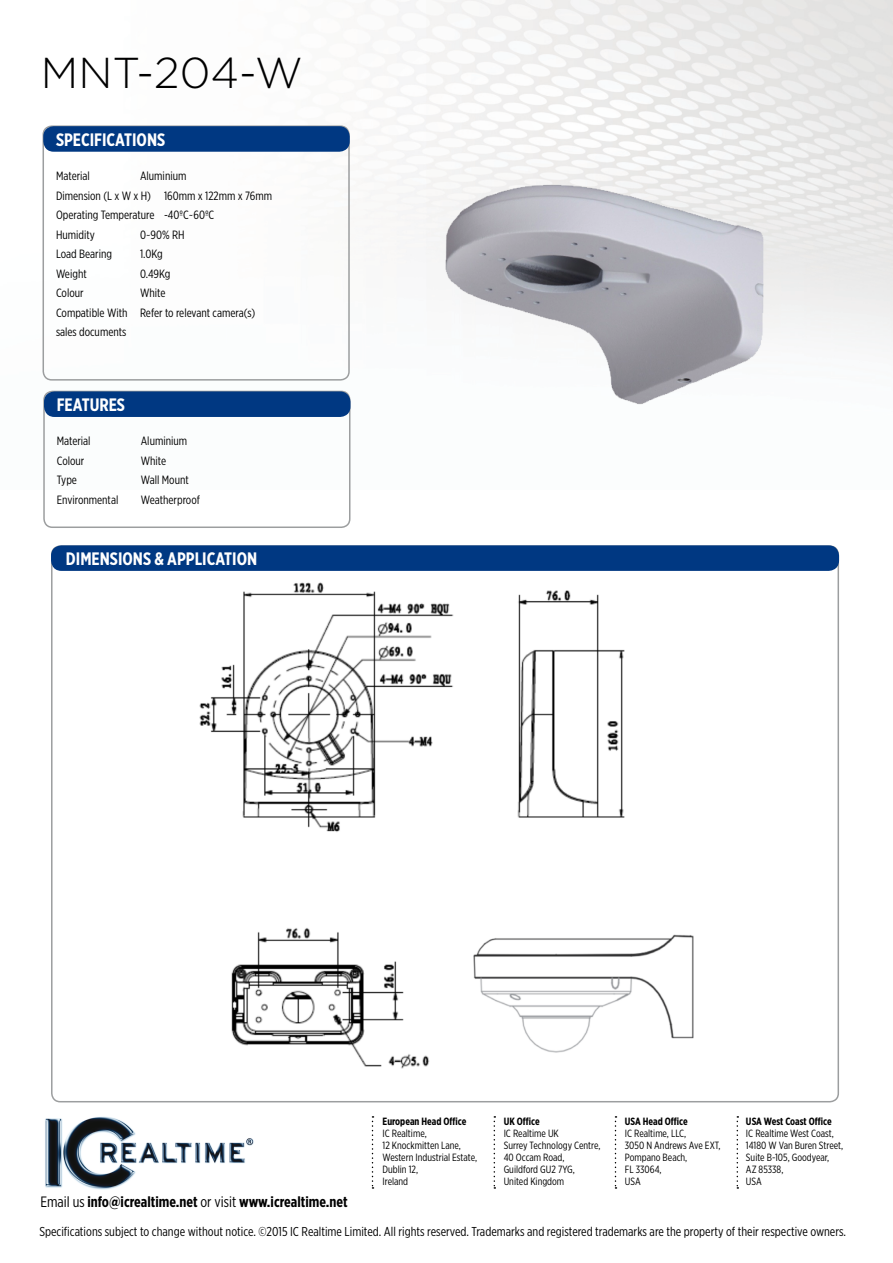
<style>
.page{position:relative;width:893px;height:1263px;background:#fff}
.page>*{position:absolute;margin:0;border:0;box-sizing:border-box;transform-origin:0 0}
.t1{font:300 43.2px "Gotham";color:#000}
.t2{font:700 18px "Gotham X Narrow";color:#fff}
.t3{font:700 15px "Gotham X Narrow";color:#000}
.t4{font:12.9px "Gotham X Narrow";color:#000}
.t5{font:12px/19.5px "Gotham X Narrow";color:#000}
.t6{font:10.5px/12px "Gotham X Narrow";color:#000}
.t7{font:700 10.5px "Gotham X Narrow";color:#000}
.s1{font-weight:400}
</style>
<div class="page">
<img style="left:42px;top:0;width:851px;height:490px">
<img style="left:45px;top:1116px;width:209px;height:74px">
<svg style="left:372px;top:1116px;width:1px;height:73px"></svg>
<svg style="left:615px;top:1116px;width:1px;height:73px"></svg>
<svg style="left:494px;top:1116px;width:1px;height:73px"></svg>
<svg style="left:737px;top:1116px;width:1px;height:73px"></svg>
<div style="left:43px;top:125px;width:307px;height:256px;border:2px solid #9c9e9f;border-radius:9px"></div>
<img style="left:199px;top:582px;width:495px;height:487px">
<div style="left:43px;top:126px;width:307px;height:26px;background:#003882;border-radius:10px"></div>
<img style="left:410px;top:150px;width:383px;height:340px">
<div style="left:51px;top:545px;width:788px;height:26px;background:#003882;border-radius:10px"></div>
<div style="left:43px;top:391px;width:307px;height:137px;border:2px solid #9c9e9f;border-radius:9px"></div>
<div style="left:44px;top:391px;width:306px;height:26px;background:#003882;border-radius:10px"></div>
<h1 class="t1" style="left:41px;top:46px;width:263px">MNT-204-W</h1>
<h2 class="t2" style="left:56px;top:129px;width:111px">SPECIFICATIONS</h2>
<p class="t5" style="left:56px;top:166px;width:35px">Material</p>
<p class="t5" style="left:56px;top:166px;width:218px;text-indent:84px">Aluminium<br>Dimension (L x W x H) 160mm x 122mm x 76mm<br>Operating Temperature -40ºC~60ºC<br>Humidity</p>
<p class="t5" style="left:140px;top:224px;width:46px">0~90% RH</p>
<p class="t5" style="left:56px;top:244px;width:58px">Load Bearing</p>
<p class="t5" style="left:140px;top:244px;width:24px">1.0Kg</p>
<p class="t5" style="left:56px;top:263px;width:32px">Weight</p>
<p class="t5" style="left:140px;top:263px;width:32px">0.49Kg</p>
<p class="t5" style="left:56px;top:283px;width:29px">Colour</p>
<p class="t5" style="left:56px;top:283px;width:201px;text-indent:84px">White<br>Compatible With Refer to relevant camera(s) sales documents</p>
<h2 class="t2" style="left:57px;top:394px;width:70px">FEATURES</h2>
<p class="t5" style="left:57px;top:431px;width:35px">Material</p>
<p class="t5" style="left:141px;top:431px;width:48px">Aluminium</p>
<p class="t5" style="left:57px;top:451px;width:29px">Colour</p>
<p class="t5" style="left:141px;top:451px;width:27px">White</p>
<p class="t5" style="left:57px;top:470px;width:22px">Type</p>
<p class="t5" style="left:141px;top:470px;width:50px">Wall Mount</p>
<p class="t5" style="left:57px;top:490px;width:63px">Environmental</p>
<p class="t5" style="left:141px;top:490px;width:61px">Weatherproof</p>
<h2 class="t2" style="left:66px;top:548px;width:193px">DIMENSIONS &amp; APPLICATION</h2>
<h3 class="t3" style="left:40px;top:1192px;width:309px"><span class="s1">Email us</span> info@icrealtime.net <span class="s1">or visit</span> www.icrealtime.net</h3>
<p class="t7" style="left:383px;top:1115px;width:85px">European Head Office</p>
<p class="t6" style="left:383px;top:1127px;width:96px">IC Realtime,<br>12 Knockmitten Lane,<br>Western Industrial Estate,<br>Dublin 12,<br>Ireland</p>
<p class="t7" style="left:504px;top:1115px;width:38px">UK Office</p>
<p class="t6" style="left:504px;top:1127px;width:98px">IC Realtime UK<br>Surrey Technology Centre,<br>40 Occam Road,<br>Guildford GU2 7YG,<br>United Kingdom</p>
<p class="t7" style="left:625px;top:1115px;width:64px">USA Head Office</p>
<p class="t6" style="left:625px;top:1127px;width:97px">IC Realtime, LLC,<br>3050 N Andrews Ave EXT,<br>Pompano Beach,<br>FL 33064,<br>USA</p>
<p class="t7" style="left:746px;top:1115px;width:87px">USA West Coast Office</p>
<p class="t6" style="left:746px;top:1127px;width:99px">IC Realtime West Coast,<br>14180 W Van Buren Street,<br>Suite B-105, Goodyear,<br>AZ 85338,<br>USA</p>
<p class="t4" style="left:39px;top:1224px;width:808px">Specifications subject to change without notice. ©2015 IC Realtime Limited. All rights reserved. Trademarks and registered trademarks are the property of their respective owners.</p>
</div>
